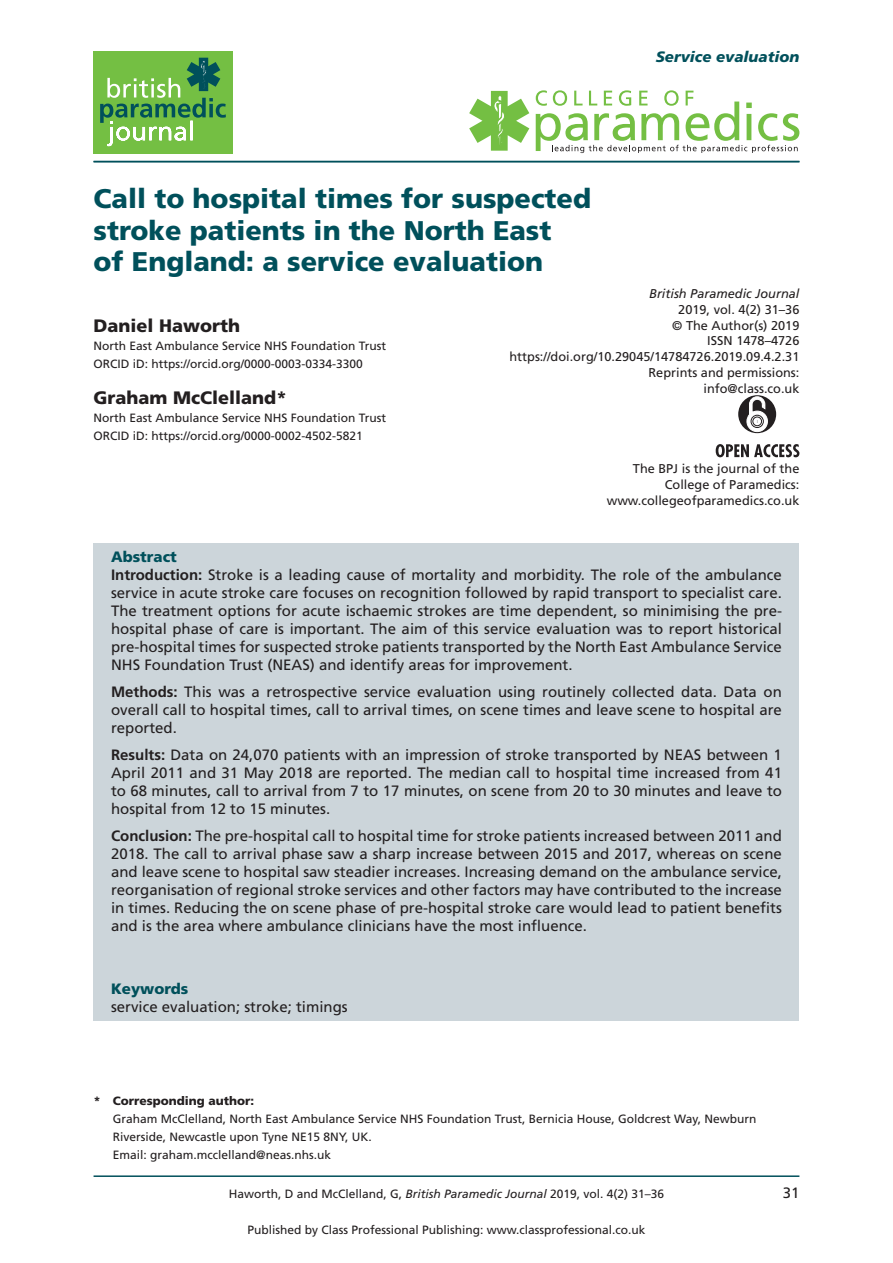
<style>
.page{position:relative;width:893px;height:1263px;background:#fff}
.page>*{position:absolute;margin:0;border:0;box-sizing:border-box;transform-origin:0 0}
.t1{font:900 27px/31.5px "Frutiger LT Std";color:#00505b}
.t2{font:900 18px "Frutiger LT Std";color:#231f20}
.t3{font:15px/18px "Frutiger LT Std";color:#231f20;text-align:justify}
.t4{font:italic 900 15px "Frutiger LT Std";color:#00505b}
.t5{font:900 15px "Frutiger LT Std";color:#00505b}
.t6{font:12.75px/15.8px "Frutiger LT Std";color:#231f20;text-align:right}
.t7{font:italic 12.75px "Frutiger LT Std";color:#231f20}
.t8{font:12px/18px "Frutiger LT Std";color:#231f20}
.t9{font:900 12px "Frutiger LT Std";color:#231f20}
.s1{font-weight:900;color:#00505b}
.s2{font-weight:700}
.s3{font-style:italic}
</style>
<div class="page">
<div style="left:94px;top:51px;width:139px;height:102px;background:#74bf43"></div>
<svg style="left:100px;top:58px;width:126px;height:88px"></svg>
<svg style="left:469px;top:91px;width:60px;height:60px"></svg>
<svg style="left:536px;top:90px;width:263px;height:63px"></svg>
<hr style="left:94px;top:1175px;width:705px;height:2px;background:#00505b">
<hr style="left:94px;top:161px;width:705px;height:1px;background:#00505b">
<div style="left:738px;top:395px;width:38px;height:38px;background:#231f20;border-radius:50%"></div>
<svg style="left:746px;top:396px;width:22px;height:36px"></svg>
<div style="left:751px;top:415px;width:13px;height:13px;border:1px solid #231f20;border-radius:50%"></div>
<div style="left:752px;top:417px;width:10px;height:9px;border:1px solid #231f20;border-radius:50%"></div>
<svg style="left:716px;top:444px;width:83px;height:13px"></svg>
<div style="left:94px;top:543px;width:705px;height:477px;background:#ccd5da"></div>
<h1 class="t1" style="left:94px;top:183px;width:499px">Call to hospital times for suspected stroke patients in the North East<br>of England: a service evaluation</h1>
<p class="t4" style="left:656px;top:48px;width:145px">Service evaluation</p>
<p class="t2" style="left:94px;top:315px;width:148px">Daniel Haworth</p>
<p class="t8" style="left:94px;top:337px;width:294px">North East Ambulance Service NHS Foundation Trust<br>ORCID iD: https://orcid.org/0000-0003-0334-3300</p>
<p class="t2" style="left:94px;top:387px;width:195px">Graham McClelland*</p>
<p class="t8" style="left:94px;top:409px;width:294px">North East Ambulance Service NHS Foundation Trust<br>ORCID iD: https://orcid.org/0000-0002-4502-5821</p>
<p class="t7" style="left:649px;top:286px;width:152px">British Paramedic Journal</p>
<p class="t6" style="left:509px;top:302px;width:291px">2019, vol. 4(2) 31–36<br>© The Author(s) 2019<br>ISSN 1478–4726 https://doi.org/10.29045/14784726.2019.09.4.2.31<br>Reprints and permissions:<br>info@class.co.uk</p>
<p class="t6" style="left:607px;top:461px;width:194px">The BPJ is the journal of the<br>College of Paramedics: www.collegeofparamedics.co.uk</p>
<p class="t3" style="left:111px;top:548px;width:672px;text-align:left"><span class="s1">Abstract<br></span><span class="s2">Introduction:</span> Stroke is a leading cause of mortality and morbidity. The role of the ambulance service in acute stroke care focuses on recognition followed by rapid transport to specialist care.<br>The treatment options for acute ischaemic strokes are time dependent, so minimising the pre&shy;hospital phase of care is important. The aim of this service evaluation was to report historical pre-hospital times for suspected stroke patients transported by the North East Ambulance Service NHS Foundation Trust (NEAS) and identify areas for improvement.</p>
<p class="t3" style="left:111px;top:683px;width:672px"><span class="s2">Methods:</span> This was a retrospective service evaluation using routinely collected data. Data on overall call to hospital times, call to arrival times, on scene times and leave scene to hospital are reported.</p>
<p class="t3" style="left:111px;top:746px;width:672px"><span class="s2">Results:</span> Data on 24,070 patients with an impression of stroke transported by NEAS between 1<br>April 2011 and 31 May 2018 are reported. The median call to hospital time increased from 41 to 68 minutes, call to arrival from 7 to 17 minutes, on scene from 20 to 30 minutes and leave to hospital from 12 to 15 minutes.</p>
<p class="t3" style="left:111px;top:827px;width:672px"><span class="s2">Conclusion:</span> The pre-hospital call to hospital time for stroke patients increased between 2011 and 2018. The call to arrival phase saw a sharp increase between 2015 and 2017, whereas on scene and leave scene to hospital saw steadier increases. Increasing demand on the ambulance service, reorganisation of regional stroke services and other factors may have contributed to the increase in times. Reducing the on scene phase of pre-hospital stroke care would lead to patient benefits and is the area where ambulance clinicians have the most influence.</p>
<p class="t5" style="left:111px;top:980px;width:79px">Keywords</p>
<p class="t3" style="left:111px;top:998px;width:238px">service evaluation; stroke; timings</p>
<p class="t9" style="left:94px;top:1093px;width:162px">* Corresponding author:</p>
<p class="t8" style="left:113px;top:1110px;width:645px">Graham McClelland, North East Ambulance Service NHS Foundation Trust, Bernicia House, Goldcrest Way, Newburn<br>Riverside, Newcastle upon Tyne NE15 8NY, UK.<br>Email: graham.mcclelland@neas.nhs.uk</p>
<p class="t8" style="left:229px;top:1185px;width:437px">Haworth, D and McClelland, G, <span class="s3">British Paramedic Journal</span> 2019, vol. 4(2) 31–36</p>
<p class="t8" style="left:247px;top:1221px;width:400px">Published by Class Professional Publishing: www.classprofessional.co.uk</p>
<p class="t3" style="left:783px;top:1184px;width:18px">31</p>
</div>
